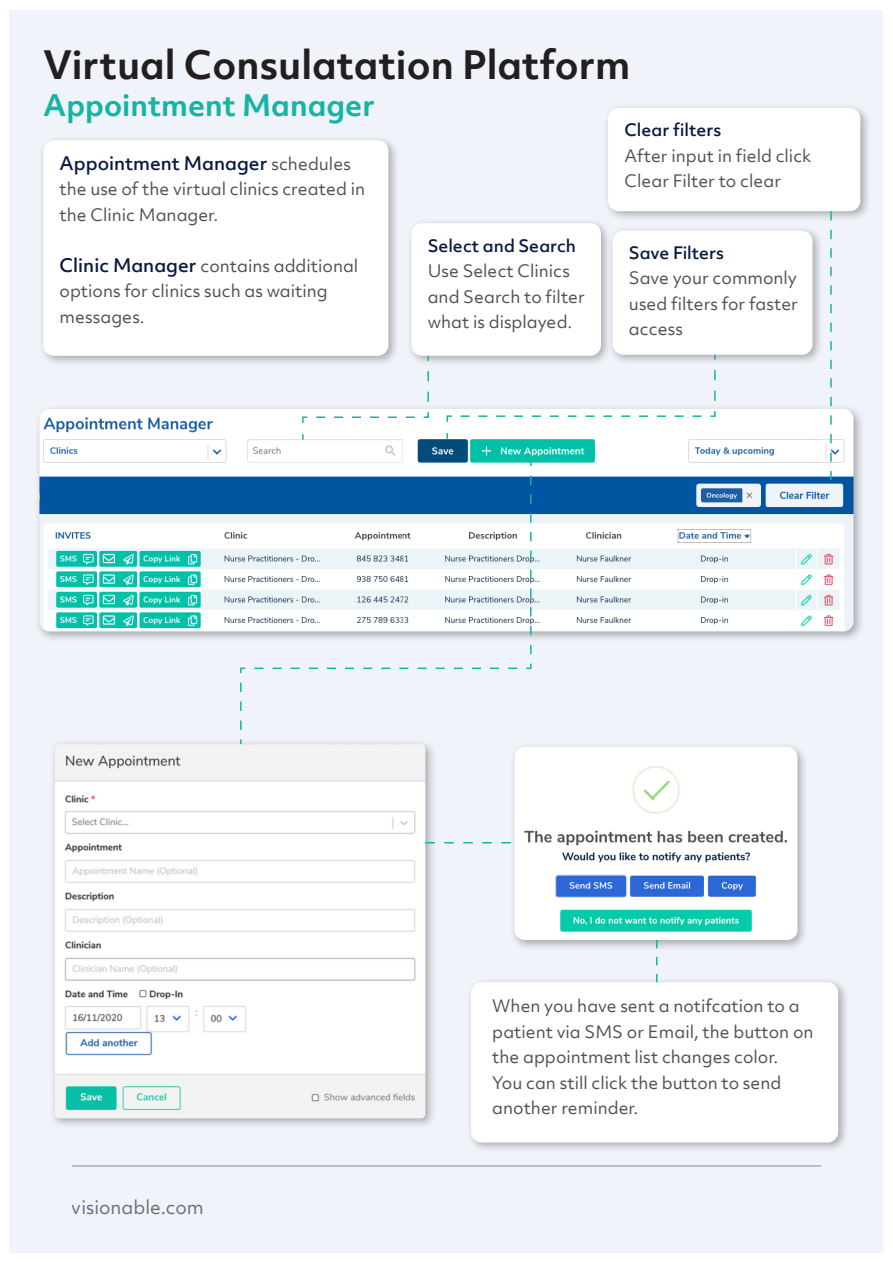
<style>
.page{position:relative;width:893px;height:1263px;background:#fff}
.page>*{position:absolute;margin:0;border:0;box-sizing:border-box;transform-origin:0 0}
.t1{font:700 37.5px "Objektiv Mk 2";color:#231f20}
.t2{font:700 28.5px "Objektiv Mk 2";color:#15b4a4}
.t3{font:500 18px "Objektiv Mk 2";color:#081a3f}
.t4{font:18px "Objektiv Mk 2";color:#040503}
.t5{font:16.5px/25.5px "Objektiv Mk 2";color:#4e5354}
.t6{font:500 16.5px "Objektiv Mk 2";color:#081a3f}
.s1{font-weight:400;font-size:16.5px;color:#4e5354}
.s2{font-weight:500;font-size:18px;color:#081a3f}
</style>
<div class="page">
<div style="left:10px;top:10px;width:873px;height:1243px;background:#f0f4fa"></div>
<div style="left:34px;top:404px;width:831px;height:239px;background:#231f20;opacity:.35"></div>
<img style="left:39px;top:409px;width:814px;height:222px">
<hr style="left:72px;top:1165px;width:749px;height:2px;background:#231f20">
<div style="left:38px;top:135px;width:362px;height:232px;background:#231f20;opacity:.35"></div>
<div style="left:43px;top:140px;width:345px;height:216px;background:#fff;border-radius:11px"></div>
<div style="left:406px;top:218px;width:206px;height:149px;background:#231f20;opacity:.35"></div>
<div style="left:411px;top:223px;width:190px;height:133px;background:#fff;border-radius:11px"></div>
<div style="left:607px;top:225px;width:217px;height:141px;background:#231f20;opacity:.35"></div>
<div style="left:613px;top:231px;width:199px;height:124px;background:#fff;border-radius:11px"></div>
<div style="left:466px;top:977px;width:383px;height:177px;background:#231f20;opacity:.35"></div>
<div style="left:471px;top:982px;width:367px;height:160px;background:#fff;border-radius:11px"></div>
<div style="left:603px;top:103px;width:269px;height:120px;background:#231f20;opacity:.35"></div>
<div style="left:608px;top:108px;width:252px;height:103px;background:#fff;border-radius:11px"></div>
<div style="left:50px;top:739px;width:386px;height:390px;background:#231f20;opacity:.35"></div>
<img style="left:55px;top:744px;width:370px;height:374px">
<div style="left:509px;top:742px;width:300px;height:209px;background:#231f20;opacity:.35"></div>
<img style="left:515px;top:747px;width:282px;height:193px">
<svg style="left:830px;top:211px;width:2px;height:269px"></svg>
<svg style="left:425px;top:842px;width:86px;height:1px"></svg>
<svg style="left:656px;top:940px;width:1px;height:42px"></svg>
<svg style="left:239px;top:460px;width:293px;height:286px"></svg>
<svg style="left:301px;top:354px;width:129px;height:87px"></svg>
<svg style="left:446px;top:353px;width:270px;height:87px"></svg>
<p class="t1" style="left:43px;top:38px;width:589px">Virtual Consulatation Platform</p>
<p class="t2" style="left:43px;top:85px;width:333px">Appointment Manager</p>
<p class="t3" style="left:60px;top:150px;width:293px">Appointment Manager <span class="s1">schedules</span></p>
<p class="t5" style="left:60px;top:176px;width:307px">the use of the virtual clinics created in the Clinic Manager.</p>
<p class="t5" style="left:60px;top:253px;width:300px"><span class="s2">Clinic Manager</span> contains additional options for clinics such as waiting</p>
<p class="t5" style="left:60px;top:304px;width:87px">messages.</p>
<p class="t6" style="left:624px;top:119px;width:98px">Clear filters</p>
<p class="t5" style="left:624px;top:143px;width:189px">After input in field click<br>Clear Filter to clear</p>
<p class="t6" style="left:428px;top:234px;width:150px">Select and Search</p>
<p class="t5" style="left:428px;top:258px;width:159px">Use Select Clinics and Search to filter what is displayed.</p>
<p class="t6" style="left:629px;top:241px;width:97px">Save Filters</p>
<p class="t5" style="left:629px;top:265px;width:171px;text-align:justify">Save your commonly used filters for faster access</p>
<p class="t4" style="left:72px;top:1194px;width:134px">visionable.com</p>
<p class="t5" style="left:492px;top:993px;width:323px">When you have sent a notifcation to a patient via SMS or Email, the button on the appointment list changes color.</p>
<p class="t5" style="left:492px;top:1070px;width:291px">You can still click the button to send</p>
<p class="t5" style="left:492px;top:1095px;width:148px">another reminder.</p>
</div>
